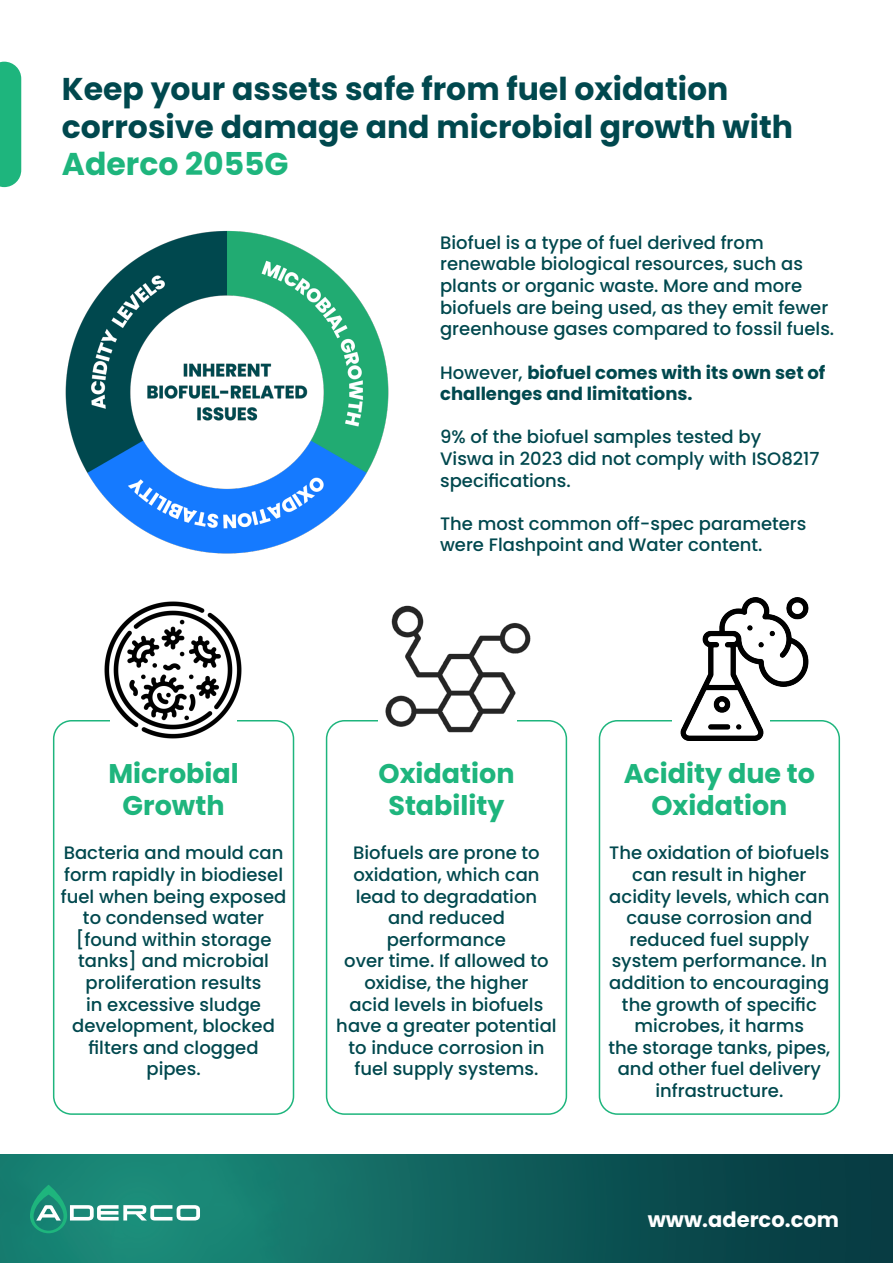
<style>
.page{position:relative;width:893px;height:1263px;background:#fff}
.page>*{position:absolute;margin:0;border:0;box-sizing:border-box;transform-origin:0 0}
.t1{font:700 31.5px/37.8px "Poppins";color:#00484e}
.t2{font:700 27px/32.4px "Poppins";color:#1eb57d;text-align:center}
.t3{font:700 21px "Poppins";color:#fff}
.t4{font:500 18px/21.6px "Poppins";color:#00484e}
.t5{font:700 18px/21.6px "Poppins";color:#00484e}
.s1{color:#1eb57d}
.s2{font-weight:500}
</style>
<div class="page">
<img style="left:0;top:1154px;width:893px;height:109px">
<div style="left:0;top:62px;width:21px;height:125px;background:#1eb57d"></div>
<img style="left:65px;top:230px;width:324px;height:324px">
<div style="left:53px;top:720px;width:241px;height:395px;border:2px solid #1eb57d;border-radius:18px"></div>
<img style="left:101px;top:601px;width:145px;height:138px">
<div style="left:326px;top:720px;width:241px;height:395px;border:2px solid #1eb57d;border-radius:18px"></div>
<img style="left:378px;top:605px;width:155px;height:128px">
<div style="left:599px;top:720px;width:241px;height:395px;border:2px solid #1eb57d;border-radius:18px"></div>
<img style="left:673px;top:598px;width:143px;height:142px">
<svg style="left:30px;top:1185px;width:170px;height:48px;background:#3d9d8c"></svg>
<p class="t1" style="left:62px;top:70px;width:733px">Keep your assets safe from fuel oxidation corrosive damage and microbial growth with<br><span class="s1">Aderco 2055G</span></p>
<p class="t4" style="left:440px;top:232px;width:396px">Biofuel is a type of fuel derived from renewable biological resources, such as plants or organic waste. More and more biofuels are being used, as they emit fewer greenhouse gases compared to fossil fuels.</p>
<p class="t5" style="left:440px;top:361px;width:387px"><span class="s2">However,</span> biofuel comes with its own set of challenges and limitations.</p>
<p class="t4" style="left:440px;top:426px;width:381px">9% of the biofuel samples tested by<br>Viswa in 2023 did not comply with ISO8217 specifications.</p>
<p class="t4" style="left:440px;top:513px;width:368px">The most common off-spec parameters were Flashpoint and Water content.</p>
<p class="t2" style="left:108px;top:757px;width:132px">Microbial</p>
<p class="t2" style="left:123px;top:790px;width:103px">Growth</p>
<p class="t4" style="left:61px;top:842px;width:227px;text-align:center">Bacteria and mould can form rapidly in biodiesel fuel when being exposed to condensed water [found within storage tanks] and microbial proliferation results<br>in excessive sludge development, blocked filters and clogged pipes.</p>
<p class="t2" style="left:378px;top:757px;width:138px">Oxidation<br>Stability</p>
<p class="t4" style="left:353px;top:842px;width:188px">Biofuels are prone to</p>
<p class="t4" style="left:353px;top:864px;width:188px">oxidation, which can</p>
<p class="t4" style="left:356px;top:886px;width:183px">lead to degradation</p>
<p class="t4" style="left:388px;top:907px;width:118px">and reduced</p>
<p class="t4" style="left:387px;top:929px;width:121px">performance</p>
<p class="t4" style="left:344px;top:950px;width:206px">over time. If allowed to</p>
<p class="t4" style="left:364px;top:972px;width:166px">oxidise, the higher</p>
<p class="t4" style="left:350px;top:994px;width:195px">acid levels in biofuels</p>
<p class="t4" style="left:336px;top:1015px;width:222px">have a greater potential</p>
<p class="t4" style="left:348px;top:1037px;width:198px">to induce corrosion in</p>
<p class="t4" style="left:354px;top:1058px;width:185px">fuel supply systems.</p>
<p class="t2" style="left:624px;top:757px;width:193px">Acidity due to<br>Oxidation</p>
<p class="t4" style="left:609px;top:842px;width:222px">The oxidation of biofuels</p>
<p class="t4" style="left:609px;top:864px;width:222px;text-align:center">can result in higher acidity levels, which can cause corrosion and reduced fuel supply system performance. In addition to encouraging the growth of specific microbes, it harms</p>
<p class="t4" style="left:608px;top:1037px;width:223px">the storage tanks, pipes,</p>
<p class="t4" style="left:618px;top:1058px;width:205px">and other fuel delivery</p>
<p class="t4" style="left:655px;top:1080px;width:129px">infrastructure.</p>
<p class="t3" style="left:648px;top:1207px;width:193px">www.aderco.com</p>
</div>
